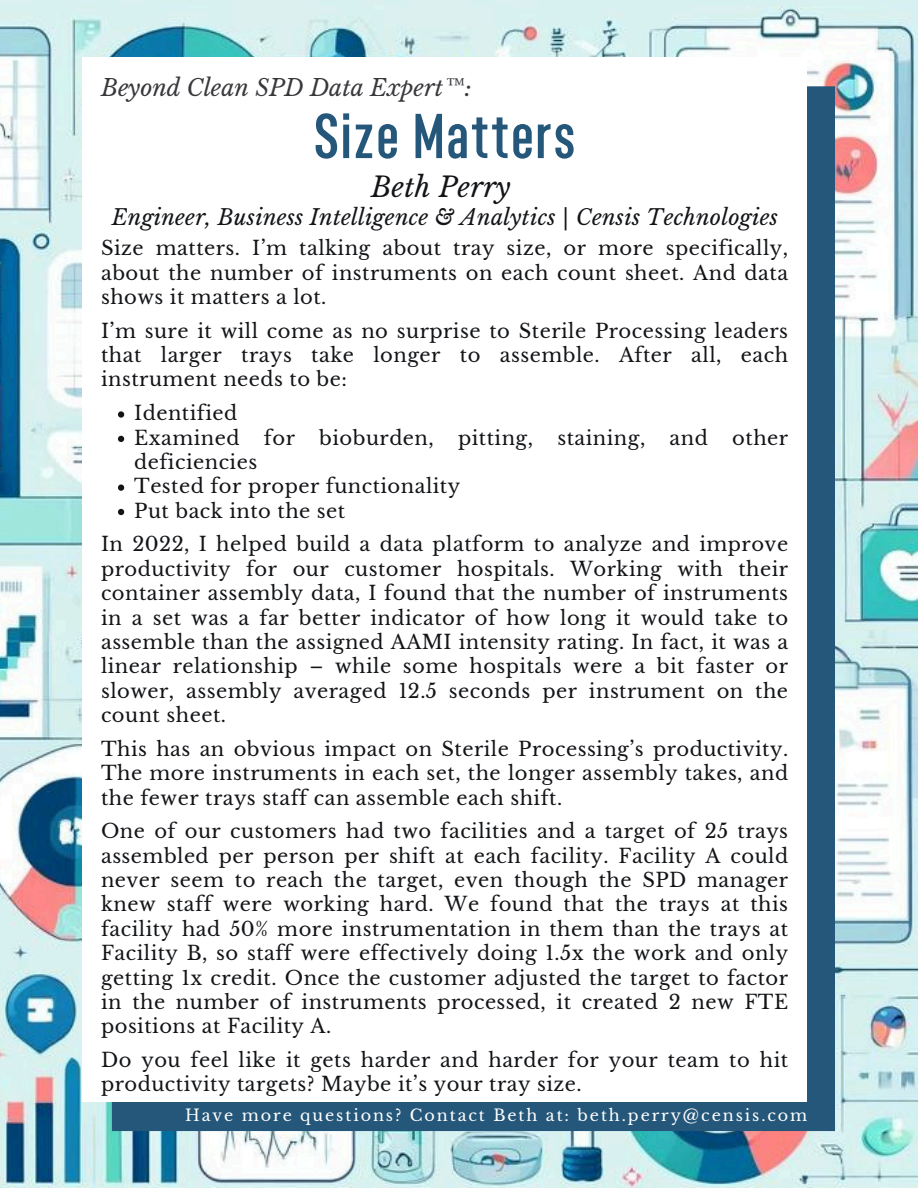
<style>
.page{position:relative;width:918px;height:1188px;background:#fff}
.page>*{position:absolute;margin:0;border:0;box-sizing:border-box;transform-origin:0 0}
.t1{font:600 extra-condensed 63.3px "Opinion Pro";letter-spacing:.04em;color:#25577a}
.t2{font:italic 27.6px "Libre Baskerville";letter-spacing:.01em;color:#121417}
.t3{font:italic 23.1px "Libre Baskerville";color:#39393d}
.t4{font:italic 21.6px "Libre Baskerville";letter-spacing:.01em;color:#121417}
.t5{font:19.5px/24.5px "Libre Baskerville";letter-spacing:.025em;color:#121417;text-align:justify}
.t6{font:15.9px "Libre Baskerville";letter-spacing:.12em;color:#fff}
</style>
<div class="page">
<img style="left:0;top:0;width:918px;height:1188px">
<div style="left:112px;top:86px;width:723px;height:1045px;background:#25577a"></div>
<div style="left:83px;top:57px;width:723px;height:1045px;background:#fff"></div>
<svg style="left:118px;top:411px;width:6px;height:7px"></svg>
<svg style="left:118px;top:436px;width:6px;height:6px"></svg>
<svg style="left:118px;top:485px;width:6px;height:6px"></svg>
<svg style="left:118px;top:509px;width:6px;height:6px"></svg>
<h3 class="t3" style="left:101px;top:74px;width:372px">Beyond Clean SPD Data Expert™:</h3>
<h3 class="t1" style="left:315px;top:111px;width:262px">Size Matters</h3>
<h3 class="t2" style="left:371px;top:170px;width:141px">Beth Perry</h3>
<h3 class="t4" style="left:112px;top:204px;width:668px">Engineer, Business Intelligence &amp; Analytics | Censis Technologies</h3>
<h2 class="t5" style="left:101px;top:236px;width:689px">Size matters. I’m talking about tray size, or more specifically, about the number of instruments on each count sheet. And data shows it matters a lot.</h2>
<h1 class="t5" style="left:101px;top:319px;width:689px">I’m sure it will come as no surprise to Sterile Processing leaders that larger trays take longer to assemble. After all, each instrument needs to be:</h1>
<h2 class="t5" style="left:134px;top:401px;width:105px">Identified</h2>
<h3 class="t5" style="left:134px;top:425px;width:655px">Examined for bioburden, pitting, staining, and other deficiencies</h3>
<h3 class="t5" style="left:134px;top:474px;width:328px">Tested for proper functionality</h3>
<p class="t5" style="left:134px;top:499px;width:213px">Put back into the set</p>
<p class="t5" style="left:101px;top:532px;width:689px">In 2022, I helped build a data platform to analyze and improve productivity for our customer hospitals. Working with their container assembly data, I found that the number of instruments in a set was a far better indicator of how long it would take to assemble than the assigned AAMI intensity rating. In fact, it was a linear relationship – while some hospitals were a bit faster or slower, assembly averaged 12.5 seconds per instrument on the count sheet.</p>
<p class="t5" style="left:101px;top:737px;width:689px">This has an obvious impact on Sterile Processing’s productivity.<br>The more instruments in each set, the longer assembly takes, and the fewer trays staff can assemble each shift.</p>
<p class="t5" style="left:101px;top:819px;width:689px">One of our customers had two facilities and a target of 25 trays assembled per person per shift at each facility. Facility A could never seem to reach the target, even though the SPD manager knew staff were working hard. We found that the trays at this facility had 50% more instrumentation in them than the trays at Facility B, so staff were effectively doing 1.5x the work and only getting 1x credit. Once the customer adjusted the target to factor in the number of instruments processed, it created 2 new FTE positions at Facility A.</p>
<h3 class="t5" style="left:101px;top:1048px;width:689px">Do you feel like it gets harder and harder for your team to hit productivity targets? Maybe it’s your tray size.</h3>
<p class="t6" style="left:185px;top:1105px;width:624px">Have more questions? Contact Beth at: beth.perry@censis.com</p>
</div>
